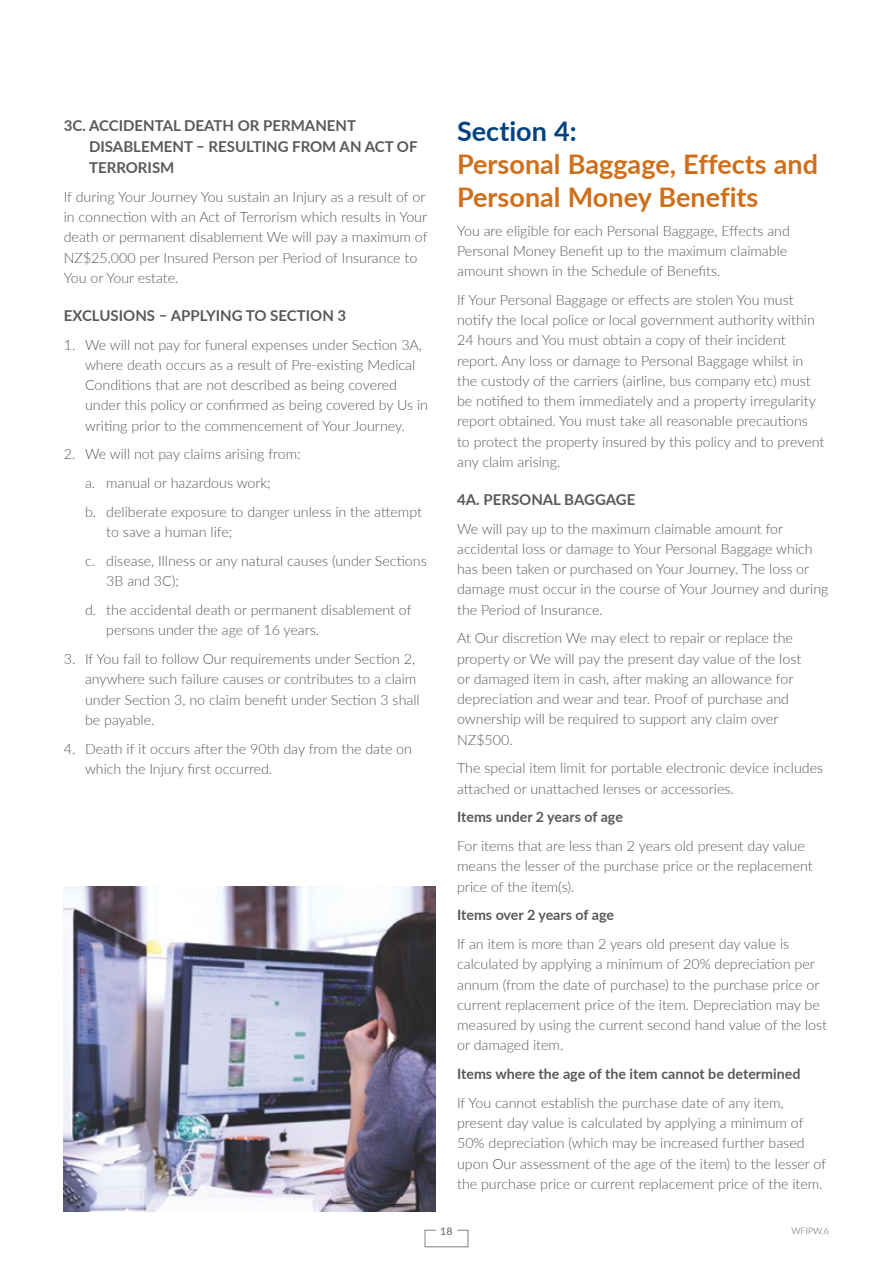
<style>
.page{position:relative;width:893px;height:1263px;background:#fff}
.page>*{position:absolute;margin:0;border:0;box-sizing:border-box;transform-origin:0 0}
.t1{font:700 27px/33px "Lato";color:#d06f1a}
.t2{font:700 27px "Lato";color:#004280}
.t3{font:700 15px/21px "Lato";color:#58595b}
.t4{font:300 14.25px/20.2px "Lato";color:#58595b}
.t5{font:700 14.25px "Lato";color:#58595b}
.t6{font:700 10.5px "Lato";color:#808285}
.t7{font:300 9px "Lato";color:#58595b}
</style>
<div class="page">
<svg style="left:425px;top:1230px;width:43px;height:17px"></svg>
<img style="left:64px;top:886px;width:372px;height:326px">
<p class="t3" style="left:89px;top:115px;width:330px;text-indent:-25px">3C. ACCIDENTAL DEATH OR PERMANENT<br>DISABLEMENT – RESULTING FROM AN ACT OF<br>TERRORISM</p>
<p class="t4" style="left:64px;top:186px;width:365px">If during Your Journey You sustain an Injury as a result of or in connection with an Act of Terrorism which results in Your death or permanent disablement We will pay a maximum of NZ$25,000 per Insured Person per Period of Insurance to You or Your estate.</p>
<p class="t3" style="left:64px;top:304px;width:284px">EXCLUSIONS – APPLYING TO SECTION 3</p>
<p class="t4" style="left:85px;top:334px;width:345px;text-indent:-21px">1. We will not pay for funeral expenses under Section 3A, where death occurs as a result of Pre-existing Medical Conditions that are not described as being covered under this policy or confirmed as being covered by Us in writing prior to the commencement of Your Journey.</p>
<p class="t4" style="left:85px;top:439px;width:338px;line-height:28.8px;text-indent:-21px">2. We will not pay claims arising from:<br>a. manual or hazardous work;<br>b. deliberate exposure to danger unless in the attempt</p>
<p class="t4" style="left:85px;top:517px;width:343px;line-height:28.8px;text-indent:21px">to save a human life;<br>c. disease, Illness or any natural causes (under Sections</p>
<p class="t4" style="left:85px;top:566px;width:328px;line-height:28.8px;text-indent:21px">3B and 3C);<br>d. the accidental death or permanent disablement of</p>
<p class="t4" style="left:106px;top:619px;width:214px">persons under the age of 16 years.</p>
<p class="t4" style="left:85px;top:648px;width:336px;text-indent:-21px">3. If You fail to follow Our requirements under Section 2, anywhere such failure causes or contributes to a claim under Section 3, no claim benefit under Section 3 shall be payable.</p>
<p class="t4" style="left:85px;top:738px;width:329px;text-indent:-21px">4. Death if it occurs after the 90th day from the date on which the Injury first occurred.</p>
<h1 class="t2" style="left:457px;top:111px;width:121px">Section 4:</h1>
<h1 class="t1" style="left:457px;top:146px;width:362px">Personal Baggage, Effects and<br>Personal Money Benefits</h1>
<p class="t4" style="left:457px;top:220px;width:334px">You are eligible for each Personal Baggage, Effects and<br>Personal Money Benefit up to the maximum claimable amount shown in the Schedule of Benefits.</p>
<p class="t4" style="left:457px;top:289px;width:369px">If Your Personal Baggage or effects are stolen You must notify the local police or local government authority within 24 hours and You must obtain a copy of their incident report. Any loss or damage to Personal Baggage whilst in the custody of the carriers (airline, bus company etc) must be notified to them immediately and a property irregularity report obtained. You must take all reasonable precautions<br>to protect the property insured by this policy and to prevent any claim arising.</p>
<p class="t3" style="left:457px;top:488px;width:180px">4A. PERSONAL BAGGAGE</p>
<p class="t4" style="left:457px;top:518px;width:373px">We will pay up to the maximum claimable amount for accidental loss or damage to Your Personal Baggage which has been taken or purchased on Your Journey. The loss or damage must occur in the course of Your Journey and during the Period of Insurance.</p>
<p class="t4" style="left:457px;top:628px;width:346px">At Our discretion We may elect to repair or replace the property or We will pay the present day value of the lost or damaged item in cash, after making an allowance for depreciation and wear and tear. Proof of purchase and ownership will be required to support any claim over NZ$500.</p>
<p class="t4" style="left:457px;top:758px;width:368px">The special item limit for portable electronic device includes attached or unattached lenses or accessories.</p>
<p class="t5" style="left:457px;top:807px;width:167px">Items under 2 years of age</p>
<p class="t4" style="left:457px;top:835px;width:357px">For items that are less than 2 years old present day value means the lesser of the purchase price or the replacement price of the item(s).</p>
<p class="t5" style="left:457px;top:905px;width:158px">Items over 2 years of age</p>
<p class="t4" style="left:457px;top:933px;width:372px">If an item is more than 2 years old present day value is calculated by applying a minimum of 20% depreciation per annum (from the date of purchase) to the purchase price or current replacement price of the item. Depreciation may be measured by using the current second hand value of the lost or damaged item.</p>
<p class="t5" style="left:457px;top:1063px;width:345px">Items where the age of the item cannot be determined</p>
<p class="t4" style="left:457px;top:1092px;width:371px">If You cannot establish the purchase date of any item, present day value is calculated by applying a minimum of 50% depreciation (which may be increased further based upon Our assessment of the age of the item) to the lesser of the purchase price or current replacement price of the item.</p>
<p class="t7" style="left:791px;top:1224px;width:39px">WFIPW.6</p>
<p class="t6" style="left:440px;top:1224px;width:14px">18</p>
</div>
